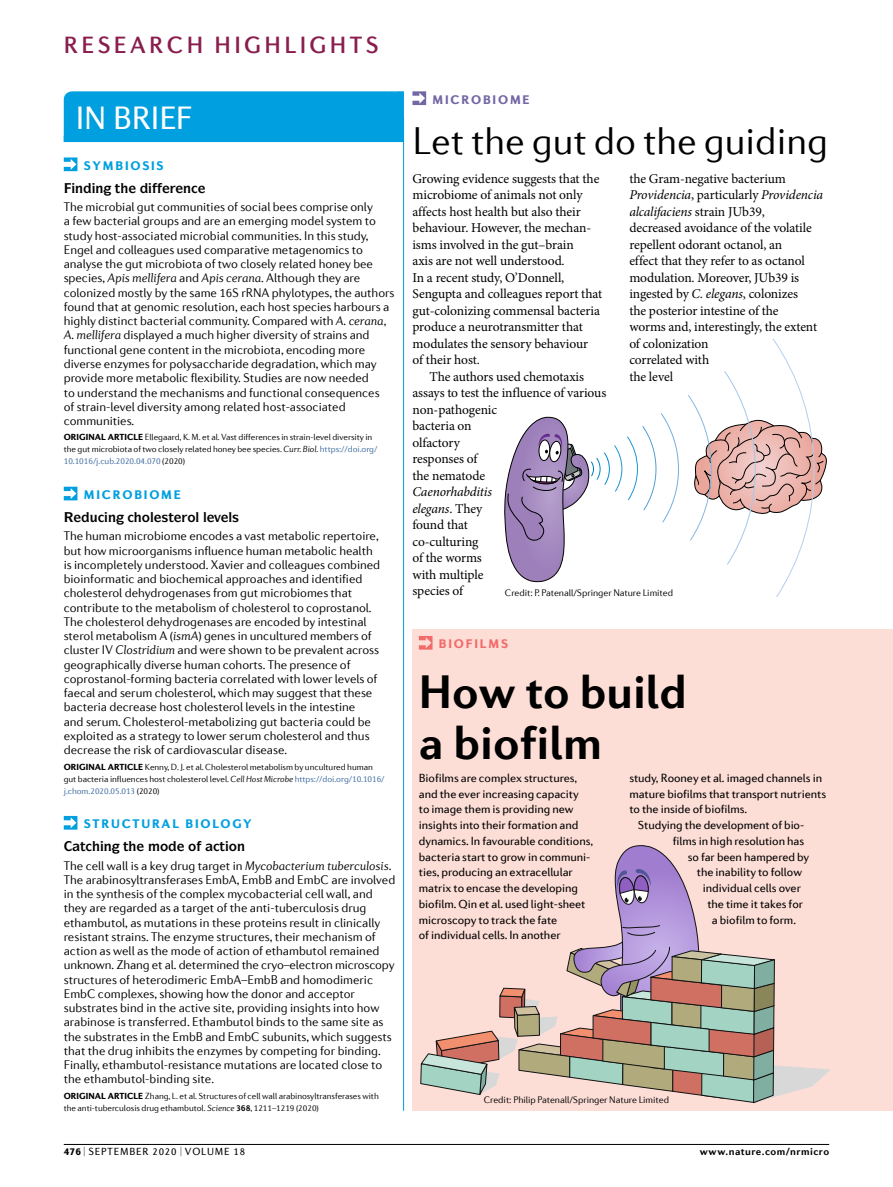
<style>
.page{position:relative;width:893px;height:1187px;background:#fff}
.page>*{position:absolute;margin:0;border:0;box-sizing:border-box;transform-origin:0 0}
.t1{font:700 48px/51px "Diverda Sans Com";color:#000}
.t2{font:300 39px "Diverda Sans Com";color:#000}
.t3{font:33px "Diverda Sans Com Regular 2";color:#fff}
.t4{font:500 24px "Diverda Sans Com";letter-spacing:.14em;color:#891d4e}
.t5{font:13.5px/16.5px "Minion Pro";letter-spacing:-.005em;color:#000}
.t6{font:700 13.5px "ITC Symbol Std";color:#000}
.t7{font:300 12.75px/14.2px "Diverda Sans Com";letter-spacing:-.005em;color:#000}
.t8{font:900 12.75px "Diverda Sans Com";letter-spacing:.14em;color:#009fdf}
.t9{font:900 12.75px "Diverda Sans Com";letter-spacing:.14em;color:#7367a4}
.t10{font:900 12.75px "Diverda Sans Com";letter-spacing:.14em;color:#f26b6b}
.t11{font:12px/15.8px "Diverda Sans Com";letter-spacing:-.005em;color:#000}
.t12{font:12px "Diverda Sans Com Regular 2";letter-spacing:-.005em;color:#000}
.t13{font:10.5px "Diverda Sans Com Regular 2";letter-spacing:.075em;color:#000;scale:.5 1}
.t14{font:700 10.5px "Diverda Sans Com";letter-spacing:.045em;color:#000}
.t15{font:300 9.75px "Diverda Sans Com";letter-spacing:-.005em;color:#000}
.t16{font:300 9px/12px "Diverda Sans Com";letter-spacing:-.005em;color:#000}
.t17{font:9px "Diverda Sans Com Light 2";letter-spacing:-.005em;color:#3b699e}
.t18{font:900 9px "Diverda Sans Com";letter-spacing:.005em;color:#000}
.s1{font-style:italic}
.s2{font-family:"Diverda Sans Com Light 2";font-weight:400}
.s3{color:#3b699e}
.s4{font-family:"Diverda Sans Com Light 2";font-weight:400;color:#3b699e}
.s5{font-family:"Diverda Sans Com";font-weight:300}
.s6{color:#000}
.s7{font-weight:700}
.s8{font-family:"Diverda Sans Com";font-weight:900}
</style>
<div class="page">
<hr style="left:64px;top:1144px;width:765px;height:1px;background:#000">
<div style="left:412px;top:629px;width:481px;height:481px;background:#fdded7"></div>
<svg style="left:412px;top:91px;width:14px;height:14px"></svg>
<div style="left:64px;top:91px;width:340px;height:51px;background:#009fdf"></div>
<hr style="left:403px;top:117px;width:1px;height:993px;background:#009fdf">
<svg style="left:419px;top:636px;width:14px;height:13px"></svg>
<svg style="left:64px;top:157px;width:13px;height:14px"></svg>
<svg style="left:64px;top:486px;width:13px;height:14px"></svg>
<svg style="left:64px;top:815px;width:13px;height:14px"></svg>
<svg style="left:688px;top:338px;width:138px;height:259px"></svg>
<svg style="left:504px;top:413px;width:175px;height:170px"></svg>
<svg style="left:420px;top:845px;width:411px;height:258px"></svg>
<h3 class="t4" style="left:64px;top:31px;width:316px">RESEARCH H IGHLIGHTS</h3>
<h3 class="t3" style="left:76px;top:99px;width:118px">in brief</h3>
<p class="t8" style="left:84px;top:158px;width:81px">SYMBIOSIS</p>
<p class="t6" style="left:75px;top:179px;width:47px">■ ■ ▼</p>
<p class="t6" style="left:183px;top:179px;width:10px">■</p>
<p class="t7" style="left:64px;top:199px;width:332px">The microbial gut communities of social bees comprise only<br>a few bacterial groups and are an emerging model system to study host-associated microbial communities. In this study, Engel and colleagues used comparative metagenomics to analyse the gut microbiota of two closely related honey bee species, <span class="s1">Apis mellifera</span> and <span class="s1">Apis cerana</span>. Although they are colonized mostly by the same 16S rRNA phylotypes, the authors found that at genomic resolution, each host species harbours a highly distinct bacterial community. Compared with <span class="s1">A. cerana</span><span class="s2">, </span><span class="s1">A. mellifera</span> displayed a much higher diversity of strains and functional gene content in the microbiota, encoding more diverse enzymes for polysaccharide degradation, which may provide more metabolic flexibility. Studies are now needed<br>to understand the mechanisms and functional consequences<br>of strain-level diversity among related host-associated communities.</p>
<p class="t18" style="left:64px;top:432px;width:28px">ORIGINAL</p>
<p class="t18" style="left:108px;top:432px;width:6px">ARTICLE</p>
<p class="t16" style="left:64px;top:431px;width:315px;text-indent:81px">Ellegaard, K. M. et al. Vast differences in strain-level diversity in the gut microbiota of two closely related honey bee species. <span class="s1">Curr. Biol.</span> <span class="s3">h</span><span class="s4">ttp</span><span class="s3">s</span><span class="s4">://</span><span class="s3">do</span><span class="s4">i.</span><span class="s3">o</span><span class="s4">rg/</span></p>
<p class="t17" style="left:64px;top:456px;width:123px">10.1016/j.<span class="s5">c</span>u<span class="s5">b</span>.2020.04.070 <span class="s6">(2020)</span></p>
<p class="t8" style="left:84px;top:487px;width:99px">MICROBIOME</p>
<p class="t6" style="left:142px;top:508px;width:99px">□● ▲▼ □● ● ❖ ●▲</p>
<p class="t7" style="left:64px;top:529px;width:318px">The human microbiome encodes a vast metabolic repertoire, but how microorganisms influence human metabolic health is incompletely understood. Xavier and colleagues combined bioinformatic and biochemical approaches and identified cholesterol dehydrogenases from gut microbiomes that contribute to the metabolism of cholesterol to coprostanol.<br>The cholesterol dehydrogenases are encoded by intestinal sterol metabolism A (<span class="s1">ismA</span>) genes in uncultured members of cluster IV <span class="s1">Clostridium</span> and were shown to be prevalent across geographically diverse human cohorts. The presence of coprostanol-forming bacteria correlated with lower levels of faecal and serum cholesterol, which may suggest that these bacteria decrease host cholesterol levels in the intestine<br>and serum. Cholesterol-metabolizing gut bacteria could be exploited as a strategy to lower serum cholesterol and thus decrease the risk of cardiovascular disease.</p>
<p class="t18" style="left:64px;top:761px;width:28px">ORIGINAL</p>
<p class="t18" style="left:108px;top:761px;width:6px">ARTICLE</p>
<p class="t16" style="left:64px;top:760px;width:322px;text-indent:81px">Kenny, D. J. et al. Cholesterol metabolism by uncultured human gut bacteria influences host cholesterol level. <span class="s1">Cell Host Microbe</span> <span class="s3">h</span><span class="s4">ttp</span><span class="s3">s</span><span class="s4">://</span><span class="s3">do</span><span class="s4">i.</span><span class="s3">o</span><span class="s4">rg/10.1016/</span></p>
<p class="t17" style="left:64px;top:785px;width:97px">j.<span class="s5">chom</span>.2020.05.013 <span class="s6">(2020)</span></p>
<p class="t8" style="left:84px;top:816px;width:169px">STRUCTURAL BIOLOGY</p>
<p class="t6" style="left:80px;top:837px;width:50px">▼ ■ ▼</p>
<p class="t6" style="left:219px;top:837px;width:27px">▼□■</p>
<p class="t7" style="left:64px;top:858px;width:333px">The cell wall is a key drug target in <span class="s1">Mycobacterium tuberculosis</span><span class="s2">.<br></span>The arabinosyltransferases EmbA, EmbB and EmbC are involved in the synthesis of the complex mycobacterial cell wall, and they are regarded as a target of the anti-tuberculosis drug ethambutol, as mutations in these proteins result in clinically resistant strains. The enzyme structures, their mechanism of action as well as the mode of action of ethambutol remained unknown. Zhang et al. determined the cryo–electron microscopy structures of heterodimeric EmbA–EmbB and homodimeric EmbC complexes, showing how the donor and acceptor substrates bind in the active site, providing insights into how arabinose is transferred. Ethambutol binds to the same site as the substrates in the EmbB and EmbC subunits, which suggests that the drug inhibits the enzymes by competing for binding.<br>Finally, ethambutol-resistance mutations are located close to the ethambutol-binding site.</p>
<p class="t18" style="left:64px;top:1090px;width:28px">ORIGINAL</p>
<p class="t18" style="left:108px;top:1090px;width:6px">ARTICLE</p>
<p class="t16" style="left:64px;top:1089px;width:317px;text-indent:81px">Zhang, L. et al. Structures of cell wall arabinosyltransferases with the anti-tuberculosis drug ethambutol. <span class="s1">Science</span> <span class="s7">368</span>, 1211–1219 (2020)</p>
<p class="t13" style="left:64px;top:1145px;width:364px"><span class="s8">476</span> | SEPTEM BER 2020 | volume 18</p>
<p class="t9" style="left:433px;top:91px;width:99px">MICROBIOME</p>
<h2 class="t2" style="left:412px;top:119px;width:417px">Let the gut do the guiding</h2>
<p class="t5" style="left:629px;top:170px;width:195px">the Gram-negative bacterium<br><span class="s1">Providencia</span>, particularly <span class="s1">Providencia alcalifaciens</span> strain JUb39,<br>decreased avoidance of the volatile repellent odorant octanol, an<br>effect that they refer to as octanol modulation. Moreover, JUb39 is ingested by <span class="s1">C. elegans</span>, colonizes<br>the posterior intestine of the<br>worms and, interestingly, the extent of colonization<br>correlated with<br>the level</p>
<p class="t5" style="left:412px;top:170px;width:191px">Growing evidence suggests that the microbiome of animals not only affects host health but also their behaviour. However, the mechan&shy;isms involved in the gut–brain<br>axis are not well understood.<br>In a recent study, O’Donnell,<br>Sengupta and colleagues report that gut-colonizing commensal bacteria produce a neurotransmitter that modulates the sensory behaviour<br>of their host.</p>
<p class="t5" style="left:412px;top:368px;width:195px;text-indent:17px">The authors used chemotaxis assays to test the influence of various non-pathogenic<br>bacteria on<br>olfactory<br>responses of<br>the nematode</p>
<p class="t5" style="left:412px;top:484px;width:81px"><span class="s1">Caenorhabditis elegans</span>. They found that co-culturing of the worms with multiple species of</p>
<p class="t15" style="left:505px;top:586px;width:170px">Credit: P. Patenall/Springer Nature Limited</p>
<p class="t10" style="left:439px;top:636px;width:70px">BIOFILMS</p>
<h1 class="t1" style="left:419px;top:665px;width:269px">How to build a biofilm</h1>
<p class="t12" style="left:419px;top:771px;width:160px">Biofilms are complex structures,</p>
<p class="t11" style="left:419px;top:785px;width:176px">and the ever increasing capacity<br>to image them is providing new insights into their formation and dynamics. In favourable conditions, bacteria start to grow in communi&shy;ties, producing an extracellular matrix to encase the developing biofilm. Qin et al. used light-sheet microscopy to track the fate<br>of individual cells. In another</p>
<p class="t11" style="left:629px;top:769px;width:194px">study, Rooney et al. imaged channels in</p>
<p class="t11" style="left:629px;top:785px;width:198px">mature biofilms that transport nutrients</p>
<p class="t11" style="left:629px;top:801px;width:119px">to the inside of biofilms.</p>
<p class="t11" style="left:638px;top:817px;width:168px">Studying the development of bio-</p>
<p class="t11" style="left:673px;top:832px;width:133px">films in high resolution has</p>
<p class="t11" style="left:688px;top:848px;width:123px">so far been hampered by</p>
<p class="t11" style="left:697px;top:864px;width:107px">the inability to follow</p>
<p class="t11" style="left:703px;top:880px;width:100px">individual cells over</p>
<p class="t11" style="left:707px;top:895px;width:97px">the time it takes for</p>
<p class="t11" style="left:712px;top:911px;width:86px">a biofilm to form.</p>
<p class="t15" style="left:484px;top:1094px;width:187px">Credit: Philip Patenall/Springer Nature Limited</p>
<p class="t14" style="left:700px;top:1145px;width:131px">www.nature.com/nrmicro</p>
</div>
